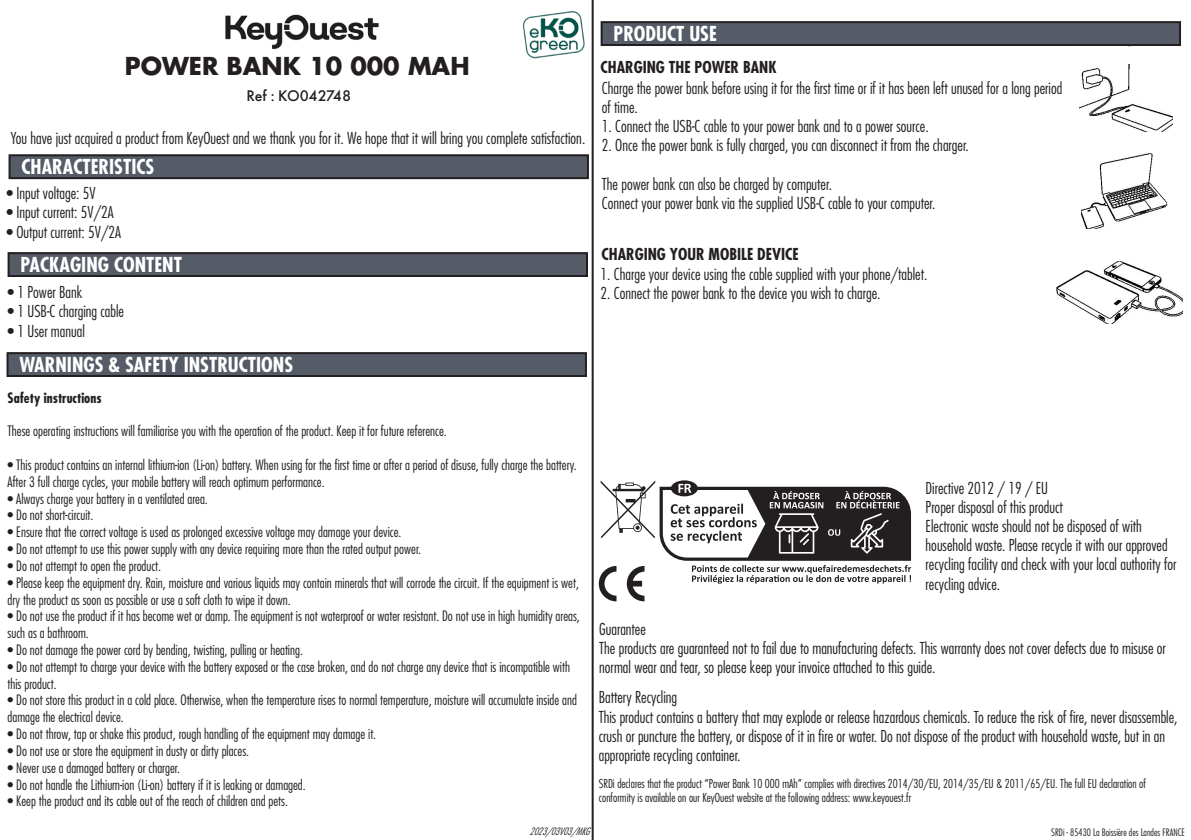
<style>
.page{position:relative;width:1191px;height:840px;background:#fff}
.page>*{position:absolute;margin:0;border:0;box-sizing:border-box;transform-origin:0 0}
.t1{font:700 24px "Futura Std";color:#231f20}
.t2{font:700 condensed 20px "Futura Std";color:#fff}
.t3{font:300 condensed 16px/19.2px "Futura Std";color:#231f20}
.t4{font:700 condensed 16px "Futura Std";color:#231f20}
.t5{font:500 16px "Futura PT";color:#231f20}
.t6{font:300 condensed 14px/16.8px "Futura Std";color:#231f20}
.t7{font:700 condensed 14px "Futura Std";color:#231f20}
.t8{font:300 condensed 12px/14.4px "Futura Std";color:#231f20}
.t9{font:300 condensed 10px "Futura Std";color:#231f20}
.t10{font:italic 300 condensed 10px "Futura Std";color:#231f20}
</style>
<div class="page">
<img style="left:225px;top:14px;width:154px;height:36px">
<hr style="left:591px;top:0;width:2px;height:839px;background:#231f20">
<div style="left:9px;top:253px;width:578px;height:23px;background:#555b67"></div>
<div style="left:8px;top:252px;width:580px;height:25px;border:2px solid #231f20"></div>
<div style="left:10px;top:155px;width:578px;height:23px;background:#555b67"></div>
<div style="left:9px;top:154px;width:580px;height:25px;border:2px solid #231f20"></div>
<div style="left:8px;top:353px;width:578px;height:23px;background:#555b67"></div>
<div style="left:7px;top:352px;width:580px;height:25px;border:2px solid #231f20"></div>
<div style="left:601px;top:22px;width:579px;height:23px;background:#555b67"></div>
<div style="left:600px;top:21px;width:581px;height:25px;border:2px solid #231f20"></div>
<svg style="left:599px;top:480px;width:312px;height:121px"></svg>
<img style="left:1081px;top:154px;width:87px;height:74px">
<img style="left:1079px;top:46px;width:93px;height:85px">
<div style="left:1074px;top:47px;width:70px;height:16px;background:#fff"></div>
<img style="left:1056px;top:261px;width:126px;height:62px">
<img style="left:522px;top:11px;width:63px;height:48px">
<p class="t1" style="left:125px;top:50px;width:346px">POWER BANK 10 000 MAH</p>
<p class="t5" style="left:246px;top:86px;width:106px">Ref : KO042748</p>
<p class="t3" style="left:11px;top:128px;width:576px">You have just acquired a product from KeyOuest and we thank you for it. We hope that it will bring you complete satisfaction.</p>
<p class="t2" style="left:22px;top:154px;width:134px">CHARACTERISTICS</p>
<p class="t3" style="left:6px;top:183px;width:91px">• Input voltage: 5V</p>
<p class="t3" style="left:6px;top:203px;width:109px">• Input current: 5V/2A</p>
<p class="t3" style="left:6px;top:222px;width:116px">• Output current: 5V/2A</p>
<p class="t2" style="left:21px;top:251px;width:163px">PACKAGING CONTENT</p>
<p class="t3" style="left:8px;top:282px;width:76px">• 1 Power Bank</p>
<p class="t3" style="left:8px;top:302px;width:118px">• 1 USB-C charging cable</p>
<p class="t3" style="left:8px;top:321px;width:79px">• 1 User manual</p>
<p class="t2" style="left:20px;top:351px;width:275px">WARNINGS &amp; SAFETY INSTRUCTIONS</p>
<p class="t7" style="left:8px;top:388px;width:95px">Safety instructions</p>
<p class="t6" style="left:8px;top:422px;width:441px">These operating instructions will familiarise you with the operation of the product. Keep it for future reference.</p>
<p class="t6" style="left:8px;top:456px;width:570px">• This product contains an internal lithium-ion (Li-on) battery. When using for the first time or after a period of disuse, fully charge the battery.<br>After 3 full charge cycles, your mobile battery will reach optimum performance.</p>
<p class="t6" style="left:8px;top:489px;width:202px">• Always charge your battery in a ventilated area.</p>
<p class="t6" style="left:8px;top:506px;width:87px">• Do not short-circuit.</p>
<p class="t6" style="left:8px;top:523px;width:395px">• Ensure that the correct voltage is used as prolonged excessive voltage may damage your device.</p>
<p class="t6" style="left:8px;top:540px;width:415px">• Do not attempt to use this power supply with any device requiring more than the rated output power.</p>
<p class="t6" style="left:8px;top:557px;width:155px">• Do not attempt to open the product.</p>
<p class="t6" style="left:8px;top:573px;width:573px">• Please keep the equipment dry. Rain, moisture and various liquids may contain minerals that will corrode the circuit. If the equipment is wet, dry the product as soon as possible or use a soft cloth to wipe it down.</p>
<p class="t6" style="left:8px;top:607px;width:574px">• Do not use the product if it has become wet or damp. The equipment is not waterproof or water resistant. Do not use in high humidity areas, such as a bathroom.</p>
<p class="t6" style="left:8px;top:641px;width:297px">• Do not damage the power cord by bending, twisting, pulling or heating.</p>
<p class="t6" style="left:8px;top:657px;width:564px">• Do not attempt to charge your device with the battery exposed or the case broken, and do not charge any device that is incompatible with this product.</p>
<p class="t6" style="left:8px;top:691px;width:571px">• Do not store this product in a cold place. Otherwise, when the temperature rises to normal temperature, moisture will accumulate inside and damage the electrical device.</p>
<p class="t6" style="left:8px;top:725px;width:370px">• Do not throw, tap or shake this product, rough handling of the equipment may damage it.</p>
<p class="t6" style="left:8px;top:741px;width:243px">• Do not use or store the equipment in dusty or dirty places.</p>
<p class="t6" style="left:8px;top:758px;width:174px">• Never use a damaged battery or charger.</p>
<p class="t6" style="left:8px;top:775px;width:300px">• Do not handle the Lithium-ion (Li-on) battery if it is leaking or damaged.</p>
<p class="t6" style="left:8px;top:792px;width:282px">• Keep the product and its cable out of the reach of children and pets.</p>
<p class="t2" style="left:613px;top:21px;width:105px">PRODUCT USE</p>
<p class="t4" style="left:600px;top:57px;width:177px">CHARGING THE POWER BANK</p>
<p class="t3" style="left:602px;top:78px;width:462px">Charge the power bank before using it for the first time or if it has been left unused for a long period of time.</p>
<p class="t3" style="left:602px;top:117px;width:328px">1. Connect the USB-C cable to your power bank and to a power source.</p>
<p class="t3" style="left:602px;top:136px;width:368px">2. Once the power bank is fully charged, you can disconnect it from the charger.</p>
<p class="t3" style="left:602px;top:174px;width:231px">The power bank can also be charged by computer.</p>
<p class="t3" style="left:602px;top:193px;width:335px">Connect your power bank via the supplied USB-C cable to your computer.</p>
<p class="t4" style="left:601px;top:244px;width:199px">CHARGING YOUR MOBILE DEVICE</p>
<p class="t3" style="left:600px;top:264px;width:328px">1. Charge your device using the cable supplied with your phone/tablet.</p>
<p class="t3" style="left:600px;top:283px;width:281px">2. Connect the power bank to the device you wish to charge.</p>
<p class="t3" style="left:925px;top:478px;width:124px">Directive 2012 / 19 / EU</p>
<p class="t3" style="left:925px;top:497px;width:139px">Proper disposal of this product</p>
<p class="t3" style="left:925px;top:516px;width:252px">Electronic waste should not be disposed of with household waste. Please recycle it with our approved recycling facility and check with your local authority for recycling advice.</p>
<p class="t3" style="left:599px;top:619px;width:48px">Guarantee</p>
<p class="t3" style="left:599px;top:638px;width:568px">The products are guaranteed not to fail due to manufacturing defects. This warranty does not cover defects due to misuse or normal wear and tear, so please keep your invoice attached to this guide.</p>
<p class="t3" style="left:599px;top:687px;width:80px">Battery Recycling</p>
<p class="t3" style="left:599px;top:706px;width:580px">This product contains a battery that may explode or release hazardous chemicals. To reduce the risk of fire, never disassemble, crush or puncture the battery, or dispose of it in fire or water. Do not dispose of the product with household waste, but in an appropriate recycling container.</p>
<p class="t8" style="left:599px;top:776px;width:549px">SRDi declares that the product “Power Bank 10 000 mAh” complies with directives 2014/30/EU, 2014/35/EU &amp; 2011/65/EU. The full EU declaration of conformity is available on our KeyOuest website at the following address: www.keyouest.fr</p>
<p class="t10" style="left:529px;top:824px;width:66px">2023/03V03/MKG</p>
<p class="t9" style="left:1051px;top:825px;width:135px">SRDi - 85430 La Boissière des Landes FRANCE</p>
</div>
